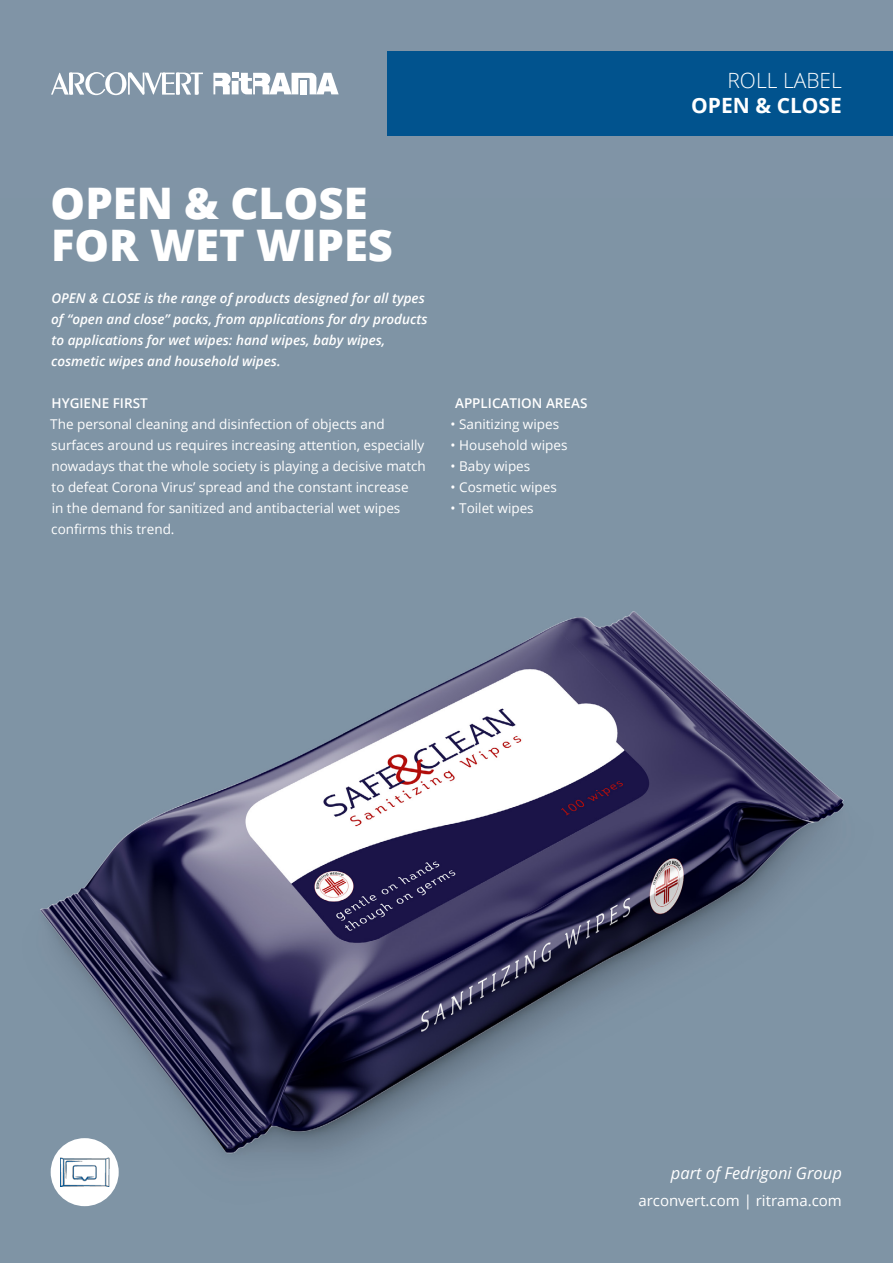
<style>
.page{position:relative;width:893px;height:1263px;background:#8094a6}
.page>*{position:absolute;margin:0;border:0;box-sizing:border-box;transform-origin:0 0}
.t1{font:800 43.5px/42px "Open Sans";color:#fff}
.t2{font:700 21px/25.2px "Open Sans";color:#fff;text-align:right}
.t3{font:italic 16.5px "Open Sans";color:#fff}
.t4{font:15px "Open Sans";color:#fff}
.t5{font:13.5px/21px "Open Sans";color:#fff}
.t6{font:italic 600 13.5px/21px "Open Sans";color:#fff}
.t7{font:600 13.5px "Open Sans";color:#fff}
.s1{font-weight:300}
</style>
<div class="page">
<img style="left:40px;top:611px;width:804px;height:596px">
<div style="left:51px;top:1138px;width:68px;height:68px;background:#fff;border-radius:50%"></div>
<div style="left:388px;top:51px;width:505px;height:84px;background:#01538e"></div>
<svg style="left:51px;top:72px;width:152px;height:23px"></svg>
<svg style="left:213px;top:73px;width:126px;height:21px"></svg>
<img style="left:60px;top:1158px;width:49px;height:28px">
<p class="t1" style="left:51px;top:180px;width:344px">OPEN &amp; CLOSE<br>FOR WET WIPES</p>
<p class="t6" style="left:51px;top:287px;width:378px">OPEN &amp; CLOSE is the range of products designed for all types of “open and close” packs, from applications for dry products to applications for wet wipes: hand wipes, baby wipes, cosmetic wipes and household wipes.</p>
<p class="t7" style="left:52px;top:394px;width:98px">HYGIENE FIRST</p>
<p class="t5" style="left:50px;top:413px;width:377px">The personal cleaning and disinfection of objects and surfaces around us requires increasing attention, especially nowadays that the whole society is playing a decisive match to defeat Corona Virus’ spread and the constant increase<br>in the demand for sanitized and antibacterial wet wipes confirms this trend.</p>
<p class="t7" style="left:455px;top:394px;width:134px">APPLICATION AREAS</p>
<p class="t5" style="left:451px;top:414px;width:110px">• Sanitizing wipes</p>
<p class="t5" style="left:451px;top:435px;width:118px">• Household wipes</p>
<p class="t5" style="left:451px;top:456px;width:81px">• Baby wipes</p>
<p class="t5" style="left:451px;top:477px;width:108px">• Cosmetic wipes</p>
<p class="t5" style="left:451px;top:498px;width:85px">• Toilet wipes</p>
<p class="t2" style="left:691px;top:67px;width:152px"><span class="s1">ROLL LABEL<br></span>OPEN &amp; CLOSE</p>
<p class="t3" style="left:671px;top:1162px;width:173px">part of Fedrigoni Group</p>
<p class="t4" style="left:638px;top:1190px;width:205px">arconvert.com | ritrama.com</p>
</div>
